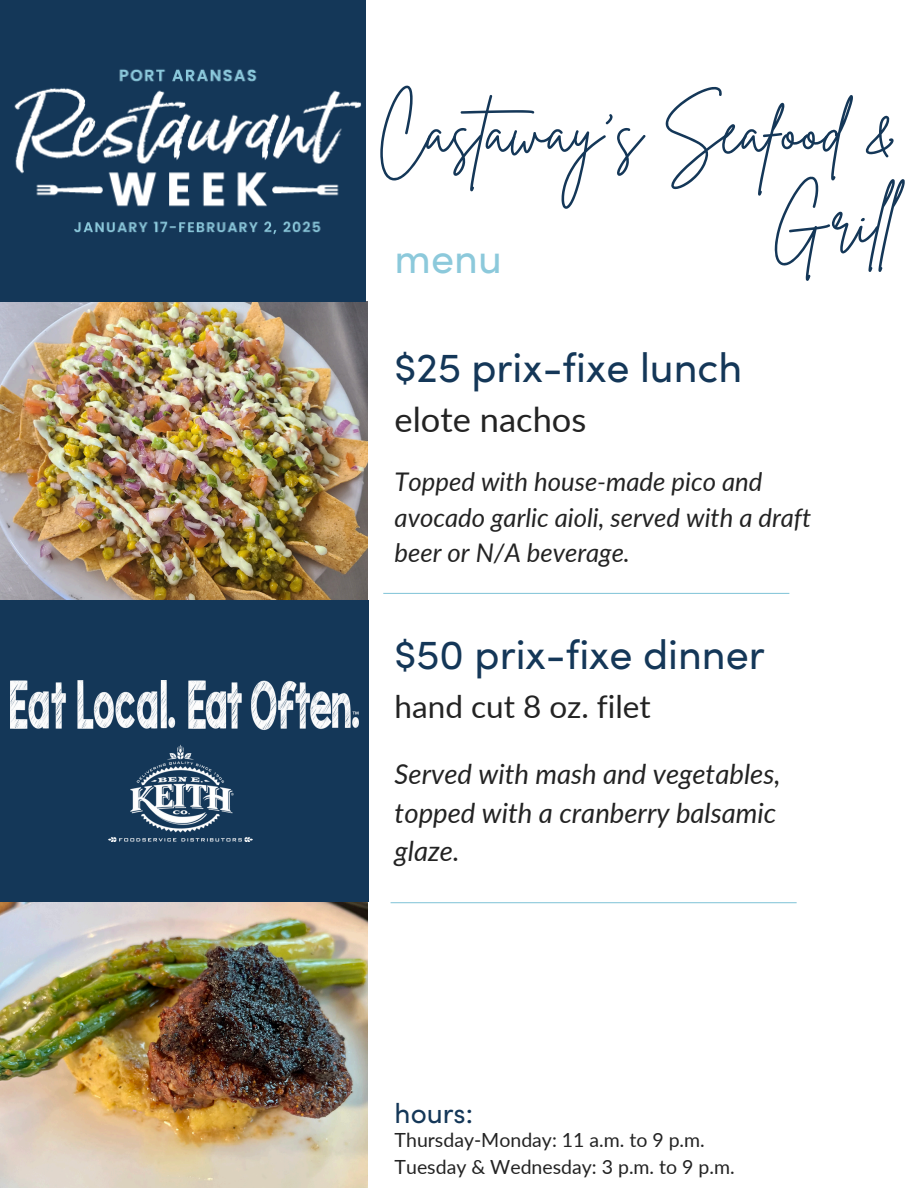
<style>
.page{position:relative;width:918px;height:1188px;background:#fff}
.page>*{position:absolute;margin:0;border:0;box-sizing:border-box;transform-origin:0 0}
.t1{font:65.7px/91.2px "Brittany Signature";color:#143758;text-align:right}
.t2{font:41.4px "Sofia Pro";color:#143758}
.t3{font:41.4px "Sofia Pro";color:#8cc9db}
.t4{font:34.5px "Lato";color:#232323}
.t5{font:31.5px "Lato";color:#232323}
.t6{font:27.9px "Sofia Pro";color:#143758}
.t7{font:italic 27.45px/38.2px "Lato";color:#232323}
.t8{font:italic 25.65px/35.4px "Lato";color:#232323}
.t9{font:19.5px "Lato";color:#232323}
</style>
<div class="page">
<hr style="left:383px;top:593px;width:406px;height:1px;background:#8cc9db">
<hr style="left:391px;top:902px;width:406px;height:1px;background:#8cc9db">
<img style="left:0;top:302px;width:368px;height:299px">
<img style="left:0;top:902px;width:368px;height:286px">
<div style="left:0;top:0;width:366px;height:302px;background:#143758"></div>
<img style="left:14px;top:69px;width:348px;height:166px">
<div style="left:0;top:601px;width:369px;height:301px;background:#143758"></div>
<img style="left:10px;top:681px;width:349px;height:160px">
<h2 class="t1" style="left:377px;top:87px;width:520px">Castaway's Seafood &amp;<br>Gril</h2>
<h3 class="t3" style="left:395px;top:231px;width:109px">menu</h3>
<h4 class="t2" style="left:395px;top:340px;width:349px">$25 prix-fixe lunch</h4>
<p class="t4" style="left:395px;top:398px;width:193px">elote nachos</p>
<h2 class="t8" style="left:395px;top:464px;width:418px">Topped with house-made pico and avocado garlic aioli, served with a draft beer or N/A beverage.</h2>
<p class="t2" style="left:395px;top:627px;width:372px">$50 prix-fixe dinner</p>
<p class="t5" style="left:395px;top:687px;width:258px">hand cut 8 oz. filet</p>
<p class="t7" style="left:395px;top:755px;width:387px">Served with mash and vegetables, topped with a cranberry balsamic glaze.</p>
<h2 class="t6" style="left:395px;top:1094px;width:80px">hours:</h2>
<h3 class="t9" style="left:395px;top:1128px;width:312px">Thursday-Monday: 11 a.m. to 9 p.m.</h3>
<h4 class="t9" style="left:395px;top:1155px;width:342px">Tuesday &amp; Wednesday: 3 p.m. to 9 p.m.</h4>
</div>
